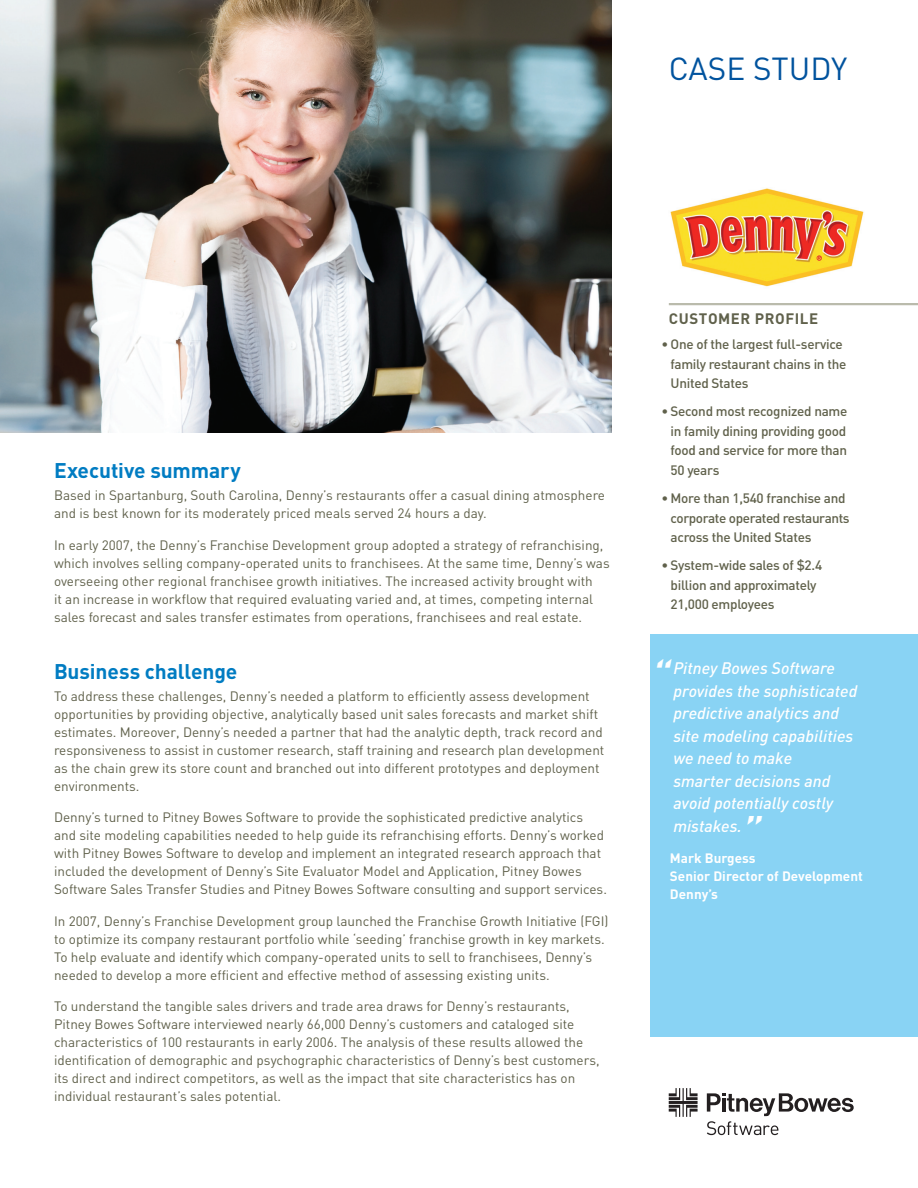
<style>
.page{position:relative;width:918px;height:1188px;background:#fff}
.page>*{position:absolute;margin:0;border:0;box-sizing:border-box;transform-origin:0 0}
._6__customer_testimo{font:italic 500 45px "DIN";color:#fff}
._1__case_study_heade{font:31.5px "DIN";color:#01539e}
._4__color_subhead{font:700 21px "DIN";letter-spacing:-.005em;color:#007cc2}
._6__customer_testimo-2{font:italic 500 16.5px/22.5px "DIN";color:#fff}
._2__customer_profile{font:700 15px "DIN";letter-spacing:.035em;color:#60614b}
._5__body_text{font:13.5px/18px "DIN";color:#60614b}
._3__customer_profile{font:500 13.5px/19.5px "DIN";letter-spacing:-.02em;color:#60614b}
._7__customer_name_ti{font:700 13.5px "DIN";color:#fff}
</style>
<div class="page">
<img style="left:0;top:0;width:611px;height:433px">
<div style="left:651px;top:634px;width:267px;height:402px;background:#89d3f4"></div>
<hr style="left:669px;top:303px;width:249px;height:2px;background:#babbac">
<svg style="left:669px;top:1088px;width:29px;height:29px"></svg>
<svg style="left:707px;top:1093px;width:147px;height:42px"></svg>
<img style="left:670px;top:188px;width:194px;height:99px">
<p class="_1__case_study_heade" style="left:669px;top:49px;width:180px">CASE STUDY</p>
<p class="_4__color_subhead" style="left:54px;top:456px;width:188px">Executive summary</p>
<p class="_5__body_text" style="left:54px;top:486px;width:553px">Based in Spartanburg, South Carolina, Denny’s restaurants offer a casual dining atmosphere and is best known for its moderately priced meals served 24 hours a day.</p>
<p class="_5__body_text" style="left:54px;top:535px;width:557px">In early 2007, the Denny’s Franchise Development group adopted a strategy of refranchising, which involves selling company-operated units to franchisees. At the same time, Denny’s was overseeing other regional franchisee growth initiatives. The increased activity brought with<br>it an increase in workflow that required evaluating varied and, at times, competing internal sales forecast and sales transfer estimates from operations, franchisees and real estate.</p>
<p class="_4__color_subhead" style="left:54px;top:657px;width:185px">Business challenge</p>
<p class="_5__body_text" style="left:54px;top:687px;width:552px">To address these challenges, Denny’s needed a platform to efficiently assess development opportunities by providing objective, analytically based unit sales forecasts and market shift estimates. Moreover, Denny’s needed a partner that had the analytic depth, track record and responsiveness to assist in customer research, staff training and research plan development as the chain grew its store count and branched out into different prototypes and deployment environments.</p>
<p class="_5__body_text" style="left:54px;top:808px;width:555px">Denny’s turned to Pitney Bowes Software to provide the sophisticated predictive analytics and site modeling capabilities needed to help guide its refranchising efforts. Denny’s worked with Pitney Bowes Software to develop and implement an integrated research approach that included the development of Denny’s Site Evaluator Model and Application, Pitney Bowes Software Sales Transfer Studies and Pitney Bowes Software consulting and support services.</p>
<p class="_5__body_text" style="left:54px;top:912px;width:556px">In 2007, Denny’s Franchise Development group launched the Franchise Growth Initiative (FGI) to optimize its company restaurant portfolio while ‘seeding’ franchise growth in key markets.<br>To help evaluate and identify which company-operated units to sell to franchisees, Denny’s needed to develop a more efficient and effective method of assessing existing units.</p>
<p class="_5__body_text" style="left:54px;top:997px;width:547px">To understand the tangible sales drivers and trade area draws for Denny’s restaurants, Pitney Bowes Software interviewed nearly 66,000 Denny’s customers and cataloged site characteristics of 100 restaurants in early 2006. The analysis of these results allowed the identification of demographic and psychographic characteristics of Denny’s best customers, its direct and indirect competitors, as well as the impact that site characteristics has on individual restaurant’s sales potential.</p>
<p class="_2__customer_profile" style="left:669px;top:309px;width:151px">CUSTOMER PROFILE</p>
<p class="_3__customer_profile" style="left:671px;top:334px;width:177px;text-indent:-9px">• One of the largest full-service family restaurant chains in the<br>United States</p>
<p class="_3__customer_profile" style="left:671px;top:401px;width:178px;text-align:justify;text-indent:-9px">• Second most recognized name in family dining providing good food and service for more than 50 years</p>
<p class="_3__customer_profile" style="left:671px;top:488px;width:181px;text-indent:-9px">• More than 1,540 franchise and corporate operated restaurants across the United States</p>
<p class="_3__customer_profile" style="left:671px;top:555px;width:153px;text-indent:-9px">• System-wide sales of $2.4 billion and approximately<br>21,000 employees</p>
<p class="_6__customer_testimo" style="left:650px;top:650px;width:21px">“</p>
<p class="_6__customer_testimo-2" style="left:673px;top:656px;width:185px">Pitney Bowes Software provides the sophisticated predictive analytics and site modeling capabilities we need to make<br>smarter decisions and avoid potentially costly mistakes.</p>
<p class="_6__customer_testimo" style="left:742px;top:803px;width:21px">”</p>
<p class="_7__customer_name_ti" style="left:670px;top:850px;width:87px">Mark Burgess</p>
<p class="_7__customer_name_ti" style="left:670px;top:868px;width:194px">Senior Director of Development</p>
<p class="_7__customer_name_ti" style="left:670px;top:886px;width:50px">Denny’s</p>
</div>
